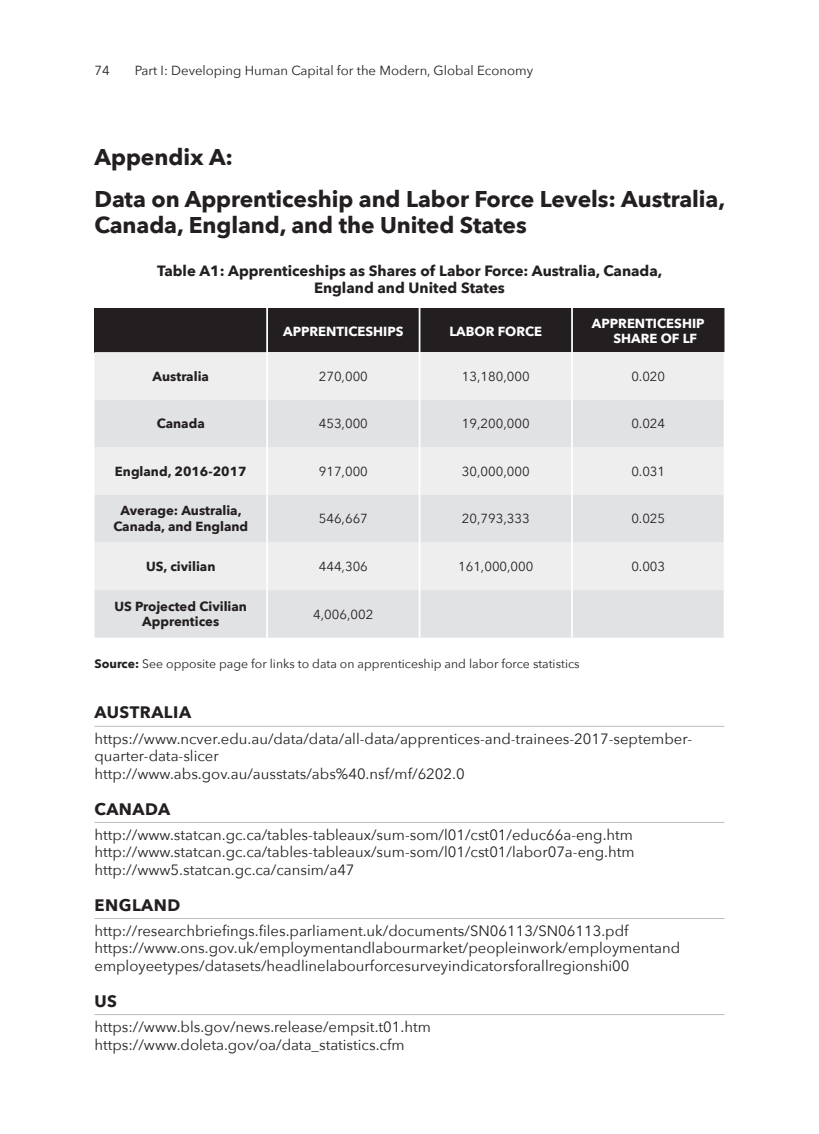
<style>
.page{position:relative;width:819px;height:1134px;background:#fff}
.page>*{position:absolute;margin:0;border:0;box-sizing:border-box;transform-origin:0 0}
.Subhead_4__13pt{font:700 22.75px/26.2px "Avenir Next";letter-spacing:-.005em;color:#231f20}
.Part____9_5pt{font:700 16.62px "Avenir Next";letter-spacing:.03em;color:#231f20}
.References{font:14.88px/17.5px "Avenir Next";color:#231f20}
.Figure_Header{font:700 14.88px/17.8px "Avenir Next";color:#231f20;text-align:center}
.Table_-_Copy{font:13.12px "Avenir Next";color:#231f20}
.Table_-_Copy-2{font:700 13.12px/15.8px "Avenir Next";color:#231f20;text-align:center}
.Figure_Table_-_Heade{font:700 13.12px/15.8px "Avenir Next";color:#fff}
.Body_Paragraph{font:12.25px "Avenir Next";color:#231f20}
.s1{font-weight:700}
</style>
<div class="page">
<div style="left:94px;top:308px;width:173px;height:44px;background:#231f20"></div>
<div style="left:268px;top:308px;width:456px;height:44px;background:#231f20"></div>
<div style="left:94px;top:352px;width:630px;height:48px;background:#eeeeef"></div>
<svg style="left:94px;top:400px;width:630px;height:238px;background:#e6e6e8"></svg>
<hr style="left:266px;top:308px;width:2px;height:44px;background:#fff">
<hr style="left:266px;top:352px;width:2px;height:48px;background:#fff">
<hr style="left:266px;top:400px;width:2px;height:47px;background:#fff">
<hr style="left:266px;top:447px;width:2px;height:48px;background:#fff">
<hr style="left:266px;top:495px;width:2px;height:47px;background:#fff">
<hr style="left:266px;top:543px;width:2px;height:47px;background:#fff">
<hr style="left:266px;top:590px;width:2px;height:48px;background:#fff">
<hr style="left:419px;top:308px;width:1px;height:44px;background:#fff">
<hr style="left:571px;top:308px;width:2px;height:44px;background:#fff">
<hr style="left:419px;top:352px;width:1px;height:48px;background:#fff">
<hr style="left:571px;top:352px;width:2px;height:48px;background:#fff">
<hr style="left:419px;top:400px;width:1px;height:47px;background:#fff">
<hr style="left:571px;top:400px;width:2px;height:47px;background:#fff">
<hr style="left:419px;top:447px;width:1px;height:48px;background:#fff">
<hr style="left:571px;top:447px;width:2px;height:48px;background:#fff">
<hr style="left:419px;top:495px;width:1px;height:47px;background:#fff">
<hr style="left:571px;top:495px;width:2px;height:47px;background:#fff">
<hr style="left:419px;top:543px;width:1px;height:47px;background:#fff">
<hr style="left:571px;top:543px;width:2px;height:47px;background:#fff">
<hr style="left:419px;top:590px;width:1px;height:48px;background:#fff">
<hr style="left:571px;top:590px;width:2px;height:48px;background:#fff">
<hr style="left:94px;top:726px;width:630px;height:1px;background:#bcbdc0">
<hr style="left:94px;top:822px;width:630px;height:1px;background:#bcbdc0">
<hr style="left:94px;top:918px;width:630px;height:1px;background:#bcbdc0">
<hr style="left:94px;top:1014px;width:630px;height:1px;background:#bcbdc0">
<p class="Table_-_Copy" style="left:94px;top:59px;width:17px">74</p>
<p class="Table_-_Copy" style="left:135px;top:59px;width:400px">Part I: Developing Human Capital for the Modern, Global Economy</p>
<p class="Subhead_4__13pt" style="left:94px;top:143px;width:140px">Appendix A:</p>
<p class="Subhead_4__13pt" style="left:94px;top:185px;width:632px">Data on Apprenticeship and Labor Force Levels: Australia,<br>Canada, England, and the United States</p>
<p class="Figure_Header" style="left:157px;top:261px;width:507px">Table A1: Apprenticeships as Shares of Labor Force: Australia, Canada,<br>England and United States</p>
<p class="Figure_Table_-_Heade" style="left:283px;top:323px;width:122px">APPRENTICESHIPS</p>
<p class="Figure_Table_-_Heade" style="left:449px;top:323px;width:94px">LABOR FORCE</p>
<p class="Figure_Table_-_Heade" style="left:613px;top:315px;width:93px;text-indent:-21px">APPRENTICESHIP<br>SHARE OF LF</p>
<p class="Table_-_Copy-2" style="left:153px;top:368px;width:58px">Australia</p>
<p class="Table_-_Copy" style="left:319px;top:365px;width:51px">270,000</p>
<p class="Table_-_Copy" style="left:462px;top:365px;width:69px">13,180,000</p>
<p class="Table_-_Copy" style="left:631px;top:365px;width:35px">0.020</p>
<p class="Table_-_Copy-2" style="left:157px;top:416px;width:49px">Canada</p>
<p class="Table_-_Copy" style="left:319px;top:413px;width:51px">453,000</p>
<p class="Table_-_Copy" style="left:462px;top:413px;width:69px">19,200,000</p>
<p class="Table_-_Copy" style="left:631px;top:413px;width:35px">0.024</p>
<p class="Table_-_Copy-2" style="left:115px;top:463px;width:133px">England, 2016-2017</p>
<p class="Table_-_Copy" style="left:319px;top:460px;width:51px">917,000</p>
<p class="Table_-_Copy" style="left:462px;top:460px;width:69px">30,000,000</p>
<p class="Table_-_Copy" style="left:631px;top:460px;width:35px">0.031</p>
<p class="Table_-_Copy-2" style="left:113px;top:503px;width:136px">Average: Australia,<br>Canada, and England</p>
<p class="Table_-_Copy" style="left:319px;top:508px;width:51px">546,667</p>
<p class="Table_-_Copy" style="left:462px;top:508px;width:69px">20,793,333</p>
<p class="Table_-_Copy" style="left:631px;top:508px;width:35px">0.025</p>
<p class="Table_-_Copy-2" style="left:146px;top:558px;width:71px">US, civilian</p>
<p class="Table_-_Copy" style="left:319px;top:555px;width:51px">444,306</p>
<p class="Table_-_Copy" style="left:458px;top:555px;width:77px">161,000,000</p>
<p class="Table_-_Copy" style="left:631px;top:555px;width:35px">0.003</p>
<p class="Table_-_Copy-2" style="left:115px;top:598px;width:134px">US Projected Civilian<br>Apprentices</p>
<p class="Table_-_Copy" style="left:313px;top:603px;width:62px">4,006,002</p>
<p class="Body_Paragraph" style="left:94px;top:653px;width:487px"><span class="s1">Source:</span> See opposite page for links to data on apprenticeship and labor force statistics</p>
<p class="Part____9_5pt" style="left:94px;top:698px;width:98px">AUSTRALIA</p>
<p class="References" style="left:94px;top:729px;width:599px">https://www.ncver.edu.au/data/data/all-data/apprentices-and-trainees-2017-september&shy;quarter-data-slicer</p>
<p class="References" style="left:94px;top:764px;width:372px">http://www.abs.gov.au/ausstats/abs%40.nsf/mf/6202.0</p>
<p class="Part____9_5pt" style="left:94px;top:794px;width:77px">CANADA</p>
<p class="References" style="left:94px;top:825px;width:540px">http://www.statcan.gc.ca/tables-tableaux/sum-som/l01/cst01/educ66a-eng.htm</p>
<p class="References" style="left:94px;top:843px;width:542px">http://www.statcan.gc.ca/tables-tableaux/sum-som/l01/cst01/labor07a-eng.htm</p>
<p class="References" style="left:94px;top:860px;width:262px">http://www5.statcan.gc.ca/cansim/a47</p>
<p class="Part____9_5pt" style="left:94px;top:890px;width:87px">ENGLAND</p>
<p class="References" style="left:94px;top:921px;width:536px">http://researchbriefings.files.parliament.uk/documents/SN06113/SN06113.pdf</p>
<p class="References" style="left:94px;top:939px;width:587px">https://www.ons.gov.uk/employmentandlabourmarket/peopleinwork/employmentand employeetypes/datasets/headlinelabourforcesurveyindicatorsforallregionshi00</p>
<p class="Part____9_5pt" style="left:94px;top:986px;width:24px">US</p>
<p class="References" style="left:94px;top:1017px;width:338px">https://www.bls.gov/news.release/empsit.t01.htm</p>
<p class="References" style="left:94px;top:1035px;width:312px">https://www.doleta.gov/oa/data_statistics.cfm</p>
</div>
